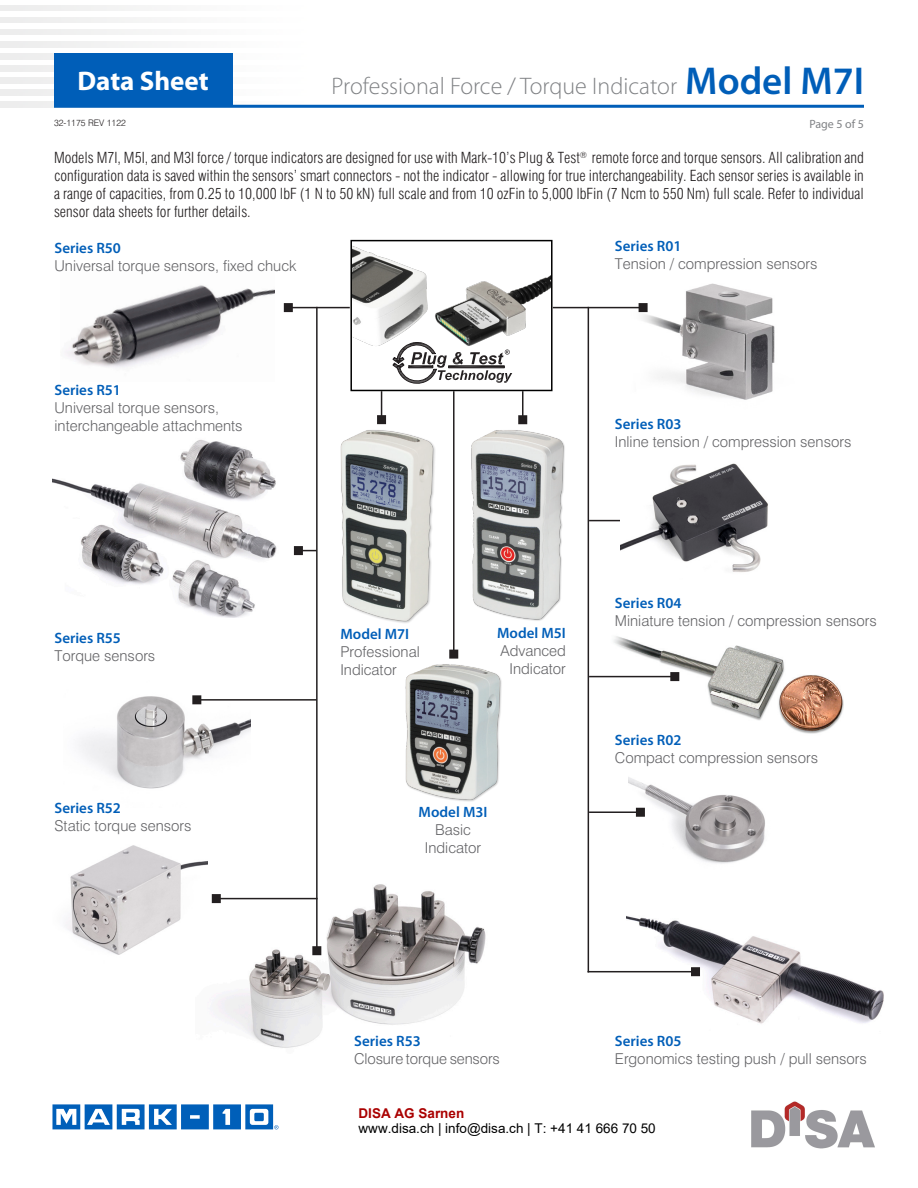
<style>
.page{position:relative;width:918px;height:1188px;background:#fff}
.page>*{position:absolute;margin:0;border:0;box-sizing:border-box;transform-origin:0 0}
.t1{font:700 27px "Myriad Pro";color:#fff}
.t2{font:300 24px "Myriad Pro";color:#808285}
.t3{font:300 condensed 15px/18px "Swiss 721 BT";color:#231f20;text-align:justify}
.heading_1{font:300 15px/18px "Swiss 721 BT";color:#646467}
.heading_1-2{font:600 15px "Myriad Pro";color:#005eb8}
.t4{font:13.5px "Arial";color:#000}
.t5{font:700 13.5px "Arial";color:#a00}
.PAGE_NUMBER{font:12px "Myriad Pro";color:#808285}
.t6{font:300 9px "Swiss 721 BT";color:#231f20}
.s1{font-weight:600;font-size:39px;color:#005eb8}
</style>
<div class="page">
<img style="left:0;top:53px;width:233px;height:6px">
<img style="left:0;top:65px;width:233px;height:6px">
<img style="left:0;top:77px;width:233px;height:7px">
<img style="left:0;top:89px;width:233px;height:7px">
<img style="left:0;top:101px;width:311px;height:7px">
<hr style="left:54px;top:105px;width:810px;height:3px;background:#005eb8">
<div style="left:54px;top:53px;width:178px;height:54px;background:#005eb8"></div>
<img style="left:210px;top:884px;width:276px;height:164px">
<img style="left:626px;top:916px;width:258px;height:108px">
<img style="left:623px;top:283px;width:152px;height:117px">
<img style="left:79px;top:695px;width:171px;height:94px">
<img style="left:611px;top:636px;width:233px;height:98px">
<img style="left:65px;top:285px;width:210px;height:83px">
<img style="left:53px;top:440px;width:263px;height:178px">
<img style="left:629px;top:777px;width:136px;height:87px">
<hr style="left:288px;top:307px;width:62px;height:1px;background:#231f20">
<svg style="left:303px;top:550px;width:13px;height:1px"></svg>
<hr style="left:197px;top:699px;width:120px;height:2px;background:#231f20">
<hr style="left:588px;top:307px;width:1px;height:665px;background:#231f20">
<hr style="left:589px;top:811px;width:51px;height:2px;background:#231f20">
<hr style="left:589px;top:676px;width:82px;height:1px;background:#231f20">
<hr style="left:589px;top:520px;width:49px;height:1px;background:#231f20">
<img style="left:65px;top:845px;width:142px;height:110px">
<hr style="left:316px;top:307px;width:2px;height:646px;background:#231f20">
<hr style="left:381px;top:391px;width:1px;height:30px;background:#231f20">
<div style="left:639px;top:304px;width:8px;height:7px;background:#231f20"></div>
<div style="left:639px;top:303px;width:9px;height:9px;border:2px solid #231f20"></div>
<div style="left:671px;top:673px;width:8px;height:7px;background:#231f20"></div>
<div style="left:670px;top:672px;width:9px;height:9px;border:2px solid #231f20"></div>
<div style="left:637px;top:808px;width:7px;height:8px;background:#231f20"></div>
<div style="left:636px;top:808px;width:9px;height:9px;border:2px solid #231f20"></div>
<div style="left:313px;top:947px;width:8px;height:7px;background:#231f20"></div>
<div style="left:312px;top:946px;width:9px;height:9px;border:2px solid #231f20"></div>
<div style="left:213px;top:895px;width:7px;height:7px;background:#231f20"></div>
<div style="left:212px;top:894px;width:9px;height:9px;border:2px solid #231f20"></div>
<div style="left:193px;top:696px;width:8px;height:8px;background:#231f20"></div>
<div style="left:192px;top:695px;width:9px;height:9px;border:2px solid #231f20"></div>
<div style="left:295px;top:547px;width:7px;height:7px;background:#231f20"></div>
<div style="left:294px;top:546px;width:9px;height:9px;border:2px solid #231f20"></div>
<div style="left:285px;top:304px;width:7px;height:7px;background:#231f20"></div>
<div style="left:284px;top:303px;width:9px;height:9px;border:2px solid #231f20"></div>
<svg style="left:393px;top:353px;width:119px;height:31px"></svg>
<hr style="left:553px;top:307px;width:90px;height:1px;background:#231f20">
<img style="left:621px;top:463px;width:147px;height:109px">
<hr style="left:522px;top:391px;width:1px;height:30px;background:#231f20">
<hr style="left:588px;top:971px;width:108px;height:1px;background:#231f20">
<div style="left:692px;top:968px;width:7px;height:7px;background:#231f20"></div>
<div style="left:691px;top:967px;width:9px;height:9px;border:2px solid #231f20"></div>
<hr style="left:216px;top:898px;width:102px;height:1px;background:#231f20">
<img style="left:471px;top:426px;width:117px;height:201px">
<img style="left:405px;top:664px;width:97px;height:138px">
<img style="left:353px;top:246px;width:197px;height:107px">
<div style="left:350px;top:240px;width:203px;height:151px;border:2px solid #000"></div>
<img style="left:340px;top:430px;width:95px;height:193px">
<hr style="left:453px;top:391px;width:2px;height:260px;background:#231f20">
<div style="left:450px;top:650px;width:8px;height:8px;background:#231f20"></div>
<div style="left:449px;top:650px;width:9px;height:9px;border:2px solid #231f20"></div>
<div style="left:378px;top:416px;width:7px;height:7px;background:#231f20"></div>
<div style="left:377px;top:415px;width:9px;height:9px;border:2px solid #231f20"></div>
<div style="left:519px;top:416px;width:7px;height:7px;background:#231f20"></div>
<div style="left:518px;top:415px;width:9px;height:9px;border:2px solid #231f20"></div>
<svg style="left:52px;top:1104px;width:226px;height:25px"></svg>
<img style="left:751px;top:1101px;width:123px;height:48px">
<h1 class="t1" style="left:78px;top:63px;width:133px">Data Sheet</h1>
<p class="t2" style="left:332px;top:72px;width:534px">Professional Force / Torque Indicator <span class="s1">Model M7I</span></p>
<p class="t6" style="left:54px;top:117px;width:73px">32-1175 REV 1122</p>
<p class="PAGE_NUMBER" style="left:809px;top:116px;width:56px">Page 5 of 5</p>
<p class="t3" style="left:54px;top:149px;width:812px">Models M7I, M5I, and M3I force / torque indicators are designed for use with Mark-10’s Plug &amp; Test<sup>®</sup> remote force and torque sensors. All calibration and configuration data is saved within the sensors’ smart connectors - not the indicator - allowing for true interchangeability. Each sensor series is available in a range of capacities, from 0.25 to 10,000 lbF (1 N to 50 kN) full scale and from 10 ozFin to 5,000 lbFin (7 Ncm to 550 Nm) full scale. Refer to individual sensor data sheets for further details.</p>
<p class="heading_1-2" style="left:55px;top:239px;width:68px">Series R50</p>
<p class="heading_1" style="left:55px;top:257px;width:243px">Universal torque sensors, fixed chuck</p>
<p class="heading_1-2" style="left:55px;top:380px;width:68px">Series R51</p>
<p class="heading_1" style="left:55px;top:398px;width:190px">Universal torque sensors, interchangeable attachments</p>
<p class="heading_1-2" style="left:615px;top:236px;width:68px">Series R01</p>
<p class="heading_1" style="left:615px;top:254px;width:204px">Tension / compression sensors</p>
<p class="heading_1-2" style="left:615px;top:415px;width:68px">Series R03</p>
<p class="heading_1" style="left:615px;top:433px;width:238px">Inline tension / compression sensors</p>
<p class="heading_1-2" style="left:55px;top:629px;width:68px">Series R55</p>
<p class="heading_1" style="left:55px;top:647px;width:102px">Torque sensors</p>
<p class="heading_1-2" style="left:55px;top:798px;width:68px">Series R52</p>
<p class="heading_1" style="left:55px;top:817px;width:138px">Static torque sensors</p>
<p class="heading_1-2" style="left:340px;top:624px;width:70px">Model M7I</p>
<p class="heading_1" style="left:340px;top:642px;width:81px">Professional</p>
<p class="heading_1" style="left:340px;top:660px;width:58px">Indicator</p>
<p class="heading_1-2" style="left:497px;top:624px;width:70px">Model M5I</p>
<p class="heading_1" style="left:500px;top:642px;width:67px">Advanced</p>
<p class="heading_1" style="left:510px;top:660px;width:58px">Indicator</p>
<p class="heading_1-2" style="left:419px;top:803px;width:70px">Model M3I</p>
<p class="heading_1" style="left:435px;top:821px;width:37px">Basic</p>
<p class="heading_1" style="left:425px;top:839px;width:58px">Indicator</p>
<p class="heading_1-2" style="left:615px;top:593px;width:68px">Series R04</p>
<p class="heading_1" style="left:615px;top:611px;width:263px">Miniature tension / compression sensors</p>
<p class="heading_1-2" style="left:615px;top:730px;width:68px">Series R02</p>
<p class="heading_1" style="left:615px;top:748px;width:205px">Compact compression sensors</p>
<p class="heading_1-2" style="left:354px;top:1032px;width:68px">Series R53</p>
<p class="heading_1" style="left:354px;top:1050px;width:147px">Closure torque sensors</p>
<p class="heading_1-2" style="left:615px;top:1032px;width:68px">Series R05</p>
<p class="heading_1" style="left:615px;top:1050px;width:253px">Ergonomics testing push / pull sensors</p>
<p class="t5" style="left:359px;top:1104px;width:107px">DISA AG Sarnen</p>
<p class="t4" style="left:359px;top:1119px;width:299px">www.disa.ch | info@disa.ch | T: +41 41 666 70 50</p>
</div>
